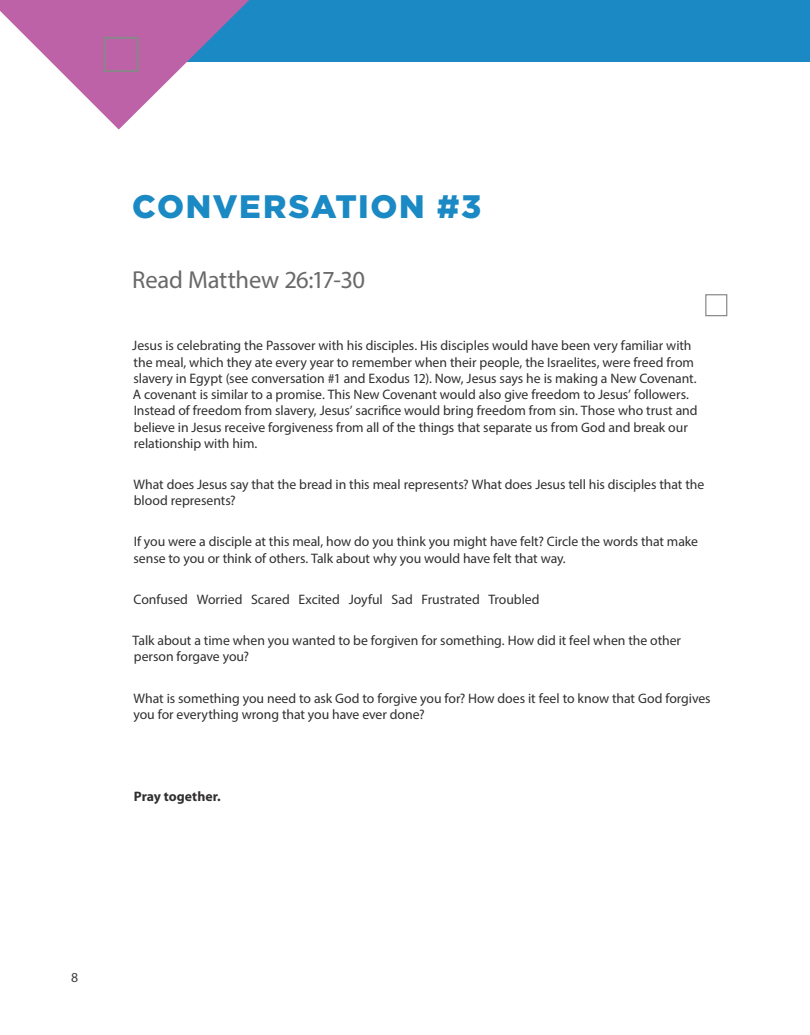
<style>
.page{position:relative;width:810px;height:1035px;background:#fff}
.page>*{position:absolute;margin:0;border:0;box-sizing:border-box;transform-origin:0 0}
.t1{font:900 32.5px "Gotham";letter-spacing:.05em;color:#1b89c3}
.t2{font:24.62px "Myriad Pro";letter-spacing:-.015em;color:#686968}
.t3{font:13.75px/16.2px "Myriad Pro";letter-spacing:-.005em;color:#312f30}
.t4{font:700 13.75px "Myriad Pro";color:#312f30}
.t5{font:13.75px "Myriad Pro";color:#3e3e3f}
</style>
<div class="page">
<div style="left:705px;top:294px;width:22px;height:22px;border:1px solid #868788"></div>
<div style="left:117px;top:0;width:693px;height:62px;background:#1b89c3"></div>
<svg style="left:0;top:0;width:249px;height:130px"></svg>
<div style="left:103px;top:37px;width:36px;height:35px;border:2px solid #868788"></div>
<h1 class="t1" style="left:132px;top:184px;width:351px">CONVERSATION #3</h1>
<h2 class="t2" style="left:132px;top:265px;width:234px">Read Matthew 26:17-30</h2>
<p class="t3" style="left:132px;top:337px;width:567px">Jesus is celebrating the Passover with his disciples. His disciples would have been very familiar with the meal, which they ate every year to remember when their people, the Israelites, were freed from slavery in Egypt (see conversation #1 and Exodus 12). Now, Jesus says he is making a New Covenant.<br>A covenant is similar to a promise. This New Covenant would also give freedom to Jesus’ followers.<br>Instead of freedom from slavery, Jesus’ sacrifice would bring freedom from sin. Those who trust and believe in Jesus receive forgiveness from all of the things that separate us from God and break our relationship with him.</p>
<p class="t3" style="left:134px;top:476px;width:572px">What does Jesus say that the bread in this meal represents? What does Jesus tell his disciples that the blood represents?</p>
<p class="t3" style="left:134px;top:534px;width:566px">If you were a disciple at this meal, how do you think you might have felt? Circle the words that make sense to you or think of others. Talk about why you would have felt that way.</p>
<p class="t3" style="left:134px;top:591px;width:408px">Confused Worried Scared Excited Joyful Sad Frustrated Troubled</p>
<p class="t3" style="left:133px;top:632px;width:550px">Talk about a time when you wanted to be forgiven for something. How did it feel when the other person forgave you?</p>
<p class="t3" style="left:133px;top:690px;width:579px">What is something you need to ask God to forgive you for? How does it feel to know that God forgives you for everything wrong that you have ever done?</p>
<p class="t4" style="left:134px;top:788px;width:88px">Pray together.</p>
<p class="t5" style="left:71px;top:968px;width:9px">8</p>
</div>
